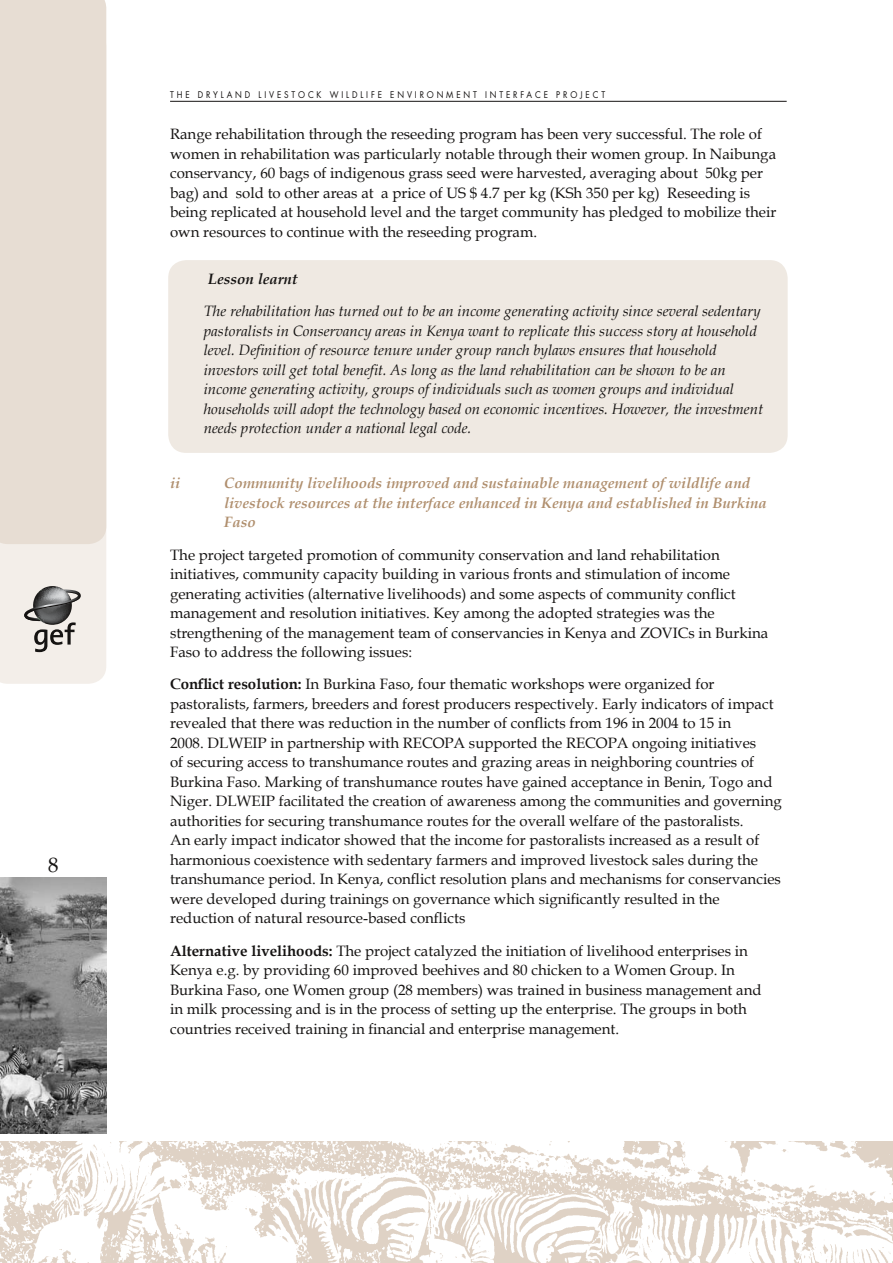
<style>
.page{position:relative;width:893px;height:1263px;background:#fff}
.page>*{position:absolute;margin:0;border:0;box-sizing:border-box;transform-origin:0 0}
.t1{font:15px/19.5px "Book Antiqua";color:#151312}
.t2{font:italic 15px/19.5px "Book Antiqua";color:#151312}
.t3{font:italic 700 15px/19.5px "Book Antiqua";color:#b08f6e}
.t4{font:italic 700 15px "Book Antiqua";color:#151312}
.t5{font:9px "Futura";letter-spacing:.35em;color:#151312;scale:.9 1}
.s1{font-weight:700}
</style>
<div class="page">
<img style="left:0;top:1142px;width:893px;height:121px">
<div style="left:0;top:544px;width:106px;height:140px;background:#f3eee9"></div>
<div style="left:0;top:0;width:106px;height:544px;background:#e7ddd3"></div>
<hr style="left:170px;top:101px;width:617px;height:1px;background:#151312">
<img style="left:0;top:878px;width:107px;height:255px">
<svg style="left:24px;top:586px;width:57px;height:66px;background:#a6a4a1"></svg>
<div style="left:168px;top:260px;width:620px;height:193px;background:#efe9e2;border-radius:18px"></div>
<p class="t5" style="left:170px;top:88px;width:485px">THE DRYLAND LIVESTOCK WILD LIFE E NVIRONMENT I NTERFACE PROJECT</p>
<p class="t1" style="left:170px;top:124px;width:608px">Range rehabilitation through the reseeding program has been very successful. The role of women in rehabilitation was particularly notable through their women group. In Naibunga conservancy, 60 bags of indigenous grass seed were harvested, averaging about 50kg per bag) and sold to other areas at a price of US $ 4.7 per kg (KSh 350 per kg) Reseeding is being replicated at household level and the target community has pledged to mobilize their own resources to continue with the reseeding program.</p>
<p class="t4" style="left:208px;top:270px;width:91px">Lesson learnt</p>
<p class="t2" style="left:204px;top:301px;width:561px">The rehabilitation has turned out to be an income generating activity since several sedentary pastoralists in Conservancy areas in Kenya want to replicate this success story at household level. Definition of resource tenure under group ranch bylaws ensures that household investors will get total benefit. As long as the land rehabilitation can be shown to be an income generating activity, groups of individuals such as women groups and individual households will adopt the technology based on economic incentives. However, the investment needs protection under a national legal code.</p>
<p class="t3" style="left:170px;top:474px;width:11px">ii</p>
<p class="t3" style="left:224px;top:474px;width:544px">Community livelihoods improved and sustainable management of wildlife and livestock resources at the interface enhanced in Kenya and established in Burkina<br>Faso</p>
<p class="t1" style="left:170px;top:544px;width:600px">The project targeted promotion of community conservation and land rehabilitation initiatives, community capacity building in various fronts and stimulation of income generating activities (alternative livelihoods) and some aspects of community conflict management and resolution initiatives. Key among the adopted strategies was the strengthening of the management team of conservancies in Kenya and ZOVICs in Burkina Faso to address the following issues:</p>
<p class="t1" style="left:170px;top:674px;width:613px"><span class="s1">Conflict resolution:</span> In Burkina Faso, four thematic workshops were organized for pastoralists, farmers, breeders and forest producers respectively. Early indicators of impact revealed that there was reduction in the number of conflicts from 196 in 2004 to 15 in<br>2008. DLWEIP in partnership with RECOPA supported the RECOPA ongoing initiatives<br>of securing access to transhumance routes and grazing areas in neighboring countries of Burkina Faso. Marking of transhumance routes have gained acceptance in Benin, Togo and Niger. DLWEIP facilitated the creation of awareness among the communities and governing authorities for securing transhumance routes for the overall welfare of the pastoralists.<br>An early impact indicator showed that the income for pastoralists increased as a result of harmonious coexistence with sedentary farmers and improved livestock sales during the transhumance period. In Kenya, conflict resolution plans and mechanisms for conservancies were developed during trainings on governance which significantly resulted in the reduction of natural resource-based conflicts</p>
<p class="t1" style="left:170px;top:940px;width:593px"><span class="s1">Alternative livelihoods:</span> The project catalyzed the initiation of livelihood enterprises in Kenya e.g. by providing 60 improved beehives and 80 chicken to a Women Group. In Burkina Faso, one Women group (28 members) was trained in business management and in milk processing and is in the process of setting up the enterprise. The groups in both countries received training in financial and enterprise management.</p>
</div>
